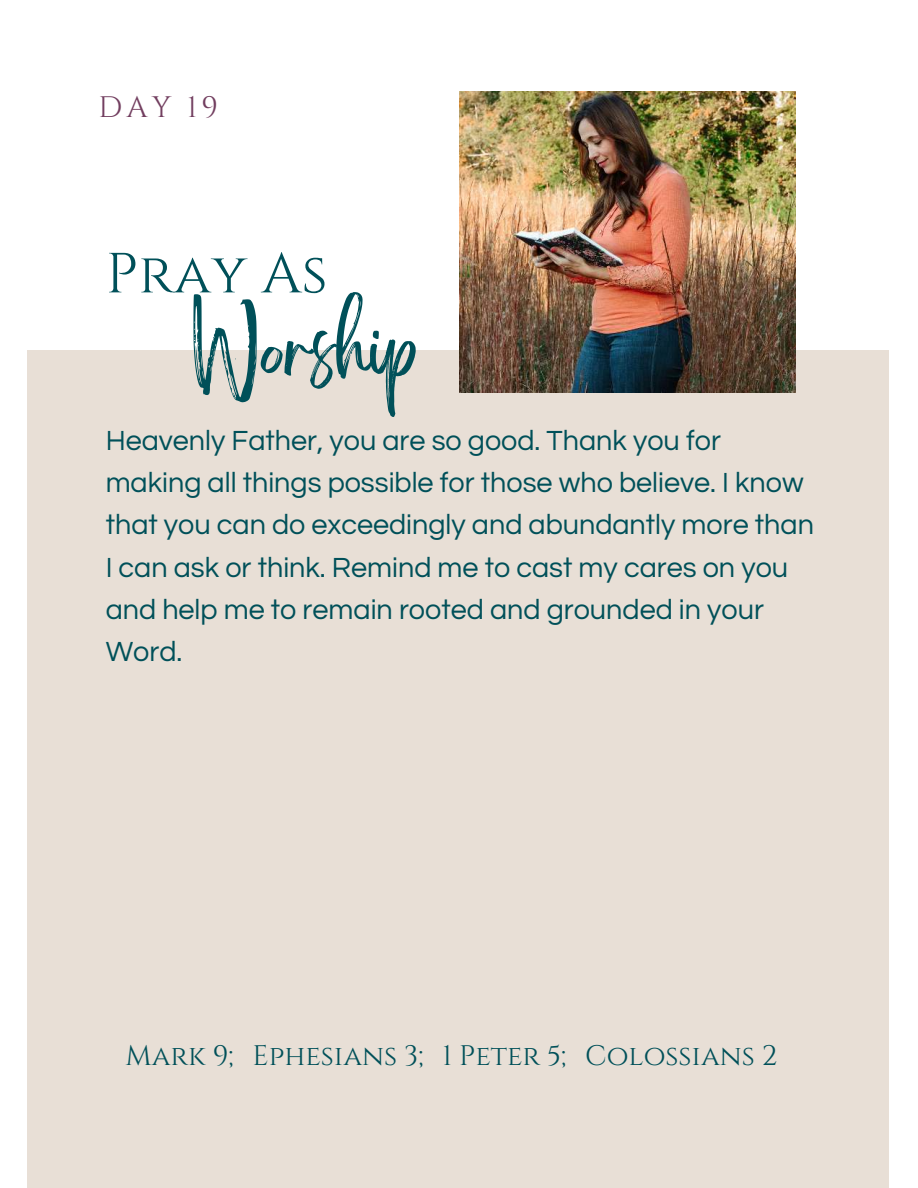
<style>
.page{position:relative;width:918px;height:1188px;background:#fff}
.page>*{position:absolute;margin:0;border:0;box-sizing:border-box;transform-origin:0 0}
.t1{font:63.45px "Brightwall";color:#005059}
.t2{font:56.4px "Cinzel";color:#005059}
.t3{font:29.55px "Cinzel";color:#723e5f}
.t4{font:28.8px/42.3px "Questrial";color:#005059}
.t5{font:28.2px "Cinzel";color:#005059}
</style>
<div class="page">
<div style="left:28px;top:350px;width:861px;height:838px;background:#e8dfd6"></div>
<img style="left:459px;top:92px;width:336px;height:300px">
<p class="t3" style="left:99px;top:90px;width:121px">DAY 19</p>
<h2 class="t2" style="left:106px;top:241px;width:223px">Pray As</h2>
<h1 class="t1" style="left:192px;top:327px;width:228px">Worship</h1>
<p class="t4" style="left:106px;top:420px;width:710px">Heavenly Father, you are so good. Thank you for making all things possible for those who believe. I know that you can do exceedingly and abundantly more than I can ask or think. Remind me to cast my cares on you and help me to remain rooted and grounded in your Word.</p>
<p class="t5" style="left:125px;top:1039px;width:653px">Mark 9; Ephesians 3; 1 Peter 5; Colossians 2</p>
</div>
